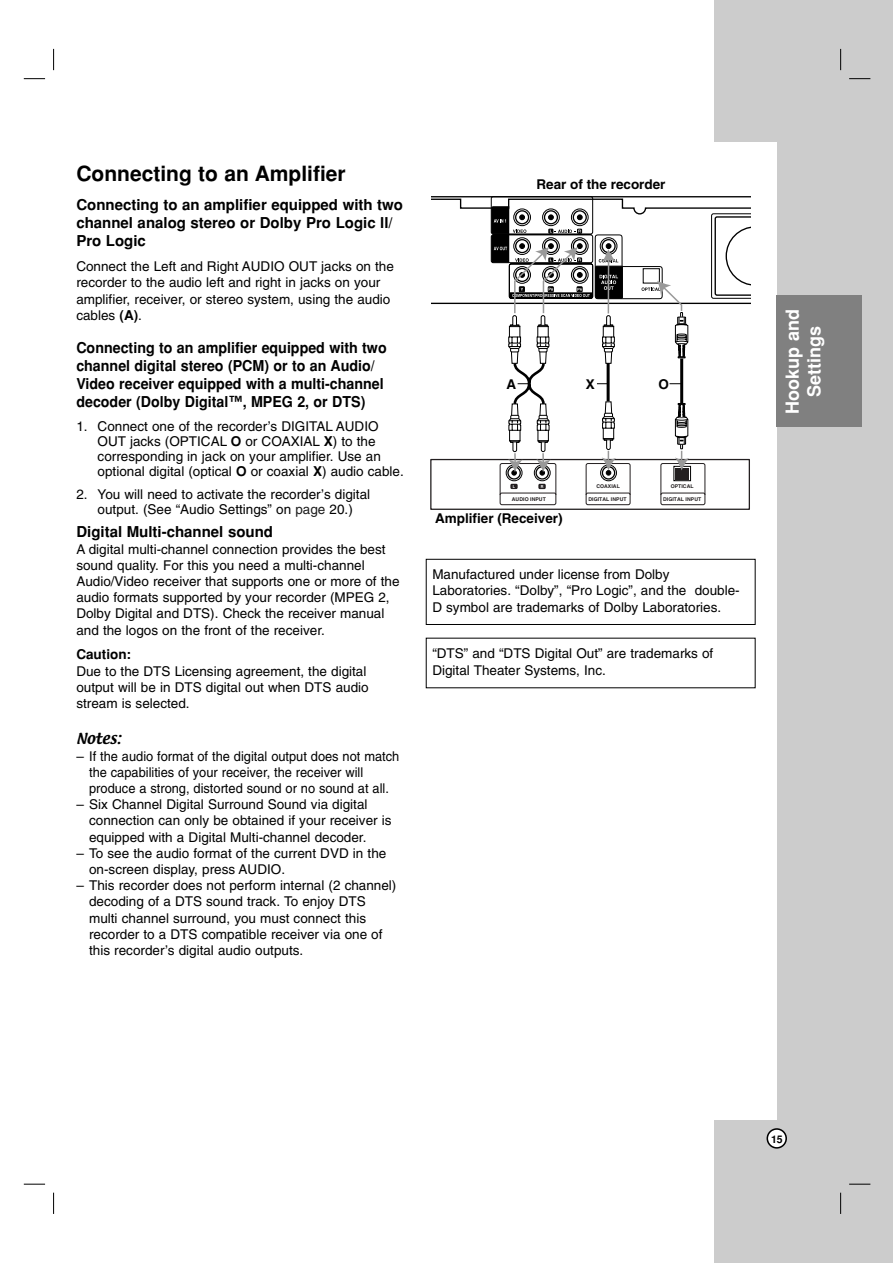
<style>
.page{position:relative;width:893px;height:1263px;background:#fff}
.page>*{position:absolute;margin:0;border:0;box-sizing:border-box;transform-origin:0 0}
.t1{font:700 21px "Helvetica";color:#000}
.t2{font:700 18px/21.6px "Helvetica";color:#fff;text-align:center}
.t3{font:700 15px/18px "Helvetica";color:#000;scale:.95 1}
.t4{font:700 15px/18px "Helvetica";color:#000}
.t5{font:13.5px/16.2px "Helvetica";color:#000}
.t6{font:700 13.5px "Helvetica";color:#000}
.t7{font:13.5px "Textile";color:#000}
.t8{font:700 10.5px "Helvetica";color:#000}
.t9{font:700 5.1px "Helvetica";letter-spacing:.01em;color:#231f20}
.t10{font:700 4.2px "Helvetica";color:#fff;scale:.9 1}
.t11{font:700 4.05px "Helvetica";color:#fff;scale:.9 1}
.s1{font-weight:700}
.s2{color:#1c1c1c}
</style>
<div class="page">
<div style="left:714px;top:0;width:178px;height:1263px;background:#ccc"></div>
<div style="left:639px;top:142px;width:137px;height:978px;background:#fff"></div>
<svg style="left:766px;top:1128px;width:21px;height:21px"></svg>
<div style="left:776px;top:296px;width:85px;height:131px;background:#808080"></div>
<svg style="left:53px;top:49px;width:1px;height:21px"></svg>
<svg style="left:840px;top:49px;width:1px;height:21px"></svg>
<svg style="left:53px;top:1193px;width:1px;height:21px"></svg>
<svg style="left:840px;top:1193px;width:1px;height:21px"></svg>
<svg style="left:24px;top:78px;width:21px;height:1px"></svg>
<svg style="left:849px;top:78px;width:21px;height:1px"></svg>
<svg style="left:24px;top:1184px;width:21px;height:1px"></svg>
<svg style="left:849px;top:1184px;width:21px;height:1px"></svg>
<div style="left:500px;top:463px;width:56px;height:42px;border:1px solid #231f20;border-radius:2px"></div>
<svg style="left:506px;top:465px;width:16px;height:16px"></svg>
<div style="left:507px;top:466px;width:14px;height:14px;border:1px solid #000;border-radius:50%"></div>
<svg style="left:534px;top:465px;width:16px;height:16px"></svg>
<div style="left:535px;top:466px;width:14px;height:14px;border:1px solid #000;border-radius:50%"></div>
<svg style="left:499px;top:484px;width:57px;height:12px"></svg>
<div style="left:585px;top:463px;width:45px;height:42px;border:1px solid #231f20;border-radius:2px"></div>
<svg style="left:600px;top:465px;width:16px;height:16px"></svg>
<div style="left:601px;top:466px;width:14px;height:14px;border:1px solid #000;border-radius:50%"></div>
<svg style="left:585px;top:493px;width:45px;height:3px"></svg>
<div style="left:430px;top:459px;width:320px;height:51px;border:1px solid #231f20"></div>
<div style="left:660px;top:463px;width:45px;height:42px;border:1px solid #231f20;border-radius:2px"></div>
<svg style="left:660px;top:493px;width:45px;height:3px"></svg>
<div style="left:675px;top:468px;width:14px;height:11px;background:#231f20"></div>
<div style="left:673px;top:466px;width:18px;height:15px;border:1px solid #000"></div>
<svg style="left:431px;top:196px;width:319px;height:279px"></svg>
<div style="left:426px;top:559px;width:329px;height:66px;border:1px solid #000"></div>
<h1 class="t1" style="left:76px;top:165px;width:271px">Connecting to an Amplifier</h1>
<p class="t4" style="left:76px;top:197px;width:328px">Connecting to an amplifier equipped with two channel analog stereo or Dolby Pro Logic ll/<br>Pro Logic</p>
<p class="t5" style="left:76px;top:260px;width:319px">Connect the Left and Right AUDIO OUT jacks on the recorder to the audio left and right in jacks on your amplifier, receiver, or stereo system, using the audio cables <span class="s1">(A)</span>.</p>
<p class="t3" style="left:76px;top:341px;width:328px">Connecting to an amplifier equipped with two channel digital stereo (PCM) or to an Audio/ Video receiver equipped with a multi-channel decoder (Dolby Digital™, MPEG 2, or DTS)</p>
<p class="t5" style="left:98px;top:420px;width:308px;line-height:15px;text-indent:-21px">1. Connect one of the recorder’s DIGITAL AUDIO OUT jacks (OPTICAL <span class="s1">O</span> or COAXIAL <span class="s1">X</span>) to the corresponding in jack on your amplifier. Use an optional digital (optical <span class="s1">O</span> or coaxial <span class="s1">X</span>) audio cable.</p>
<p class="t5" style="left:76px;top:488px;width:295px;line-height:15px;text-align:center">2. You will need to activate the recorder’s digital output. (See “Audio Settings” on <span class="s2">page</span> 20.)</p>
<p class="t4" style="left:76px;top:524px;width:198px">Digital Multi-channel sound</p>
<p class="t5" style="left:76px;top:542px;width:325px">A digital multi-channel connection provides the best sound quality. For this you need a multi-channel Audio/Video receiver that supports one or more of the audio formats supported by your recorder (MPEG 2, Dolby Digital and DTS). Check the receiver manual and the logos on the front of the receiver.</p>
<p class="t6" style="left:76px;top:650px;width:56px">Caution:</p>
<p class="t5" style="left:76px;top:664px;width:294px">Due to the DTS Licensing agreement, the digital output will be in DTS digital out when DTS audio stream is selected.</p>
<p class="t7" style="left:76px;top:733px;width:46px">Notes:</p>
<p class="t5" style="left:89px;top:749px;width:312px;text-indent:-13px">– If the audio format of the digital output does not match the capabilities of your receiver, the receiver will produce a strong, distorted sound or no sound at all.</p>
<p class="t5" style="left:89px;top:798px;width:304px;text-indent:-13px">– Six Channel Digital Surround Sound via digital connection can only be obtained if your receiver is equipped with a Digital Multi-channel decoder.</p>
<p class="t5" style="left:89px;top:846px;width:299px;text-indent:-13px">– To see the audio format of the current DVD in the on-screen display, press AUDIO.</p>
<p class="t5" style="left:89px;top:879px;width:309px;text-indent:-13px">– This recorder does not perform internal (2 channel) decoding of a DTS sound track. To enjoy DTS multi channel surround, you must connect this recorder to a DTS compatible receiver via one of this recorder’s digital audio outputs.</p>
<p class="t6" style="left:536px;top:180px;width:131px">Rear of the recorder</p>
<p class="t6" style="left:506px;top:380px;width:11px">A</p>
<p class="t6" style="left:586px;top:380px;width:11px">X</p>
<p class="t6" style="left:658px;top:380px;width:12px">O</p>
<p class="t9" style="left:596px;top:485px;width:25px">COAXIAL</p>
<p class="t11" style="left:513px;top:485px;width:4px">L</p>
<p class="t10" style="left:540px;top:485px;width:5px">R</p>
<p class="t9" style="left:512px;top:497px;width:35px">AUDIO INPUT</p>
<p class="t9" style="left:588px;top:497px;width:40px">DIGITAL INPUT</p>
<p class="t6" style="left:435px;top:514px;width:129px">Amplifier (Receiver)</p>
<p class="t9" style="left:670px;top:485px;width:24px">OPTICAL</p>
<p class="t9" style="left:663px;top:497px;width:40px">DIGITAL INPUT</p>
<p class="t5" style="left:432px;top:568px;width:309px">Manufactured under license from Dolby<br>Laboratories. “Dolby”, “Pro Logic”, and the double-<br>D symbol are trademarks of Dolby Laboratories.</p>
<p class="t5" style="left:432px;top:647px;width:282px">“DTS” and “DTS Digital Out” are trademarks of<br>Digital Theater Systems, Inc.</p>
<h2 class="t2" style="left:783px;top:414px;width:106px;rotate:-90deg">Hookup and<br>Settings</h2>
<p class="t8" style="left:771px;top:1135px;width:13px">15</p>
</div>
